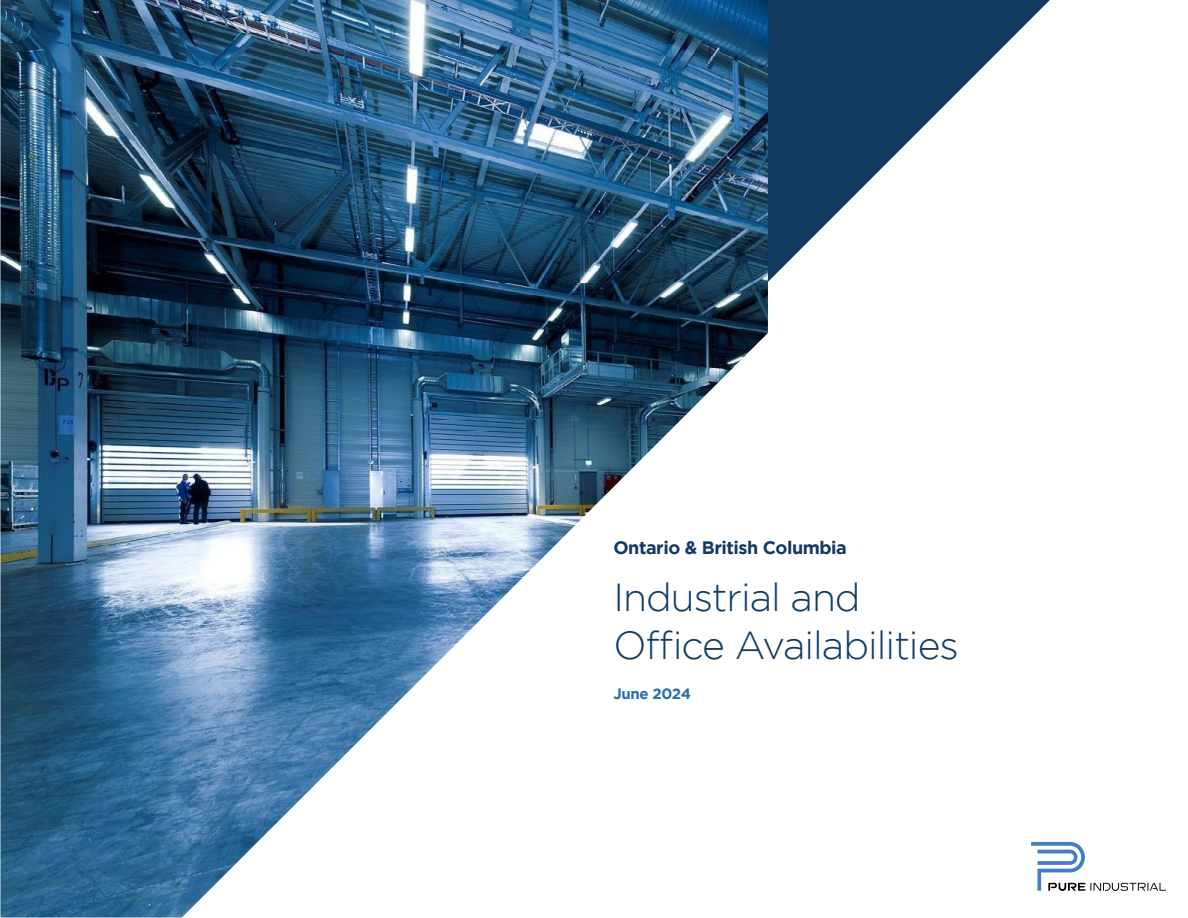
<style>
.page{position:relative;width:1188px;height:918px;background:#fff}
.page>*{position:absolute;margin:0;border:0;box-sizing:border-box;transform-origin:0 0}
.t1{font:300 39px/48px "Gotham";letter-spacing:-.025em;color:#113c63}
.t2{font:700 18px "Gotham";letter-spacing:-.025em;color:#133b62}
.t3{font:700 15px "Gotham";letter-spacing:-.025em;color:#2b70a8}
</style>
<div class="page">
<svg style="left:768px;top:0;width:282px;height:282px"></svg>
<img style="left:0;top:0;width:768px;height:917px">
<svg style="left:1031px;top:842px;width:135px;height:49px"></svg>
<p class="t2" style="left:613px;top:537px;width:235px">Ontario &amp; British Columbia</p>
<p class="t1" style="left:613px;top:572px;width:347px">Industrial and<br>Office Availabilities</p>
<p class="t3" style="left:613px;top:685px;width:79px">June 2024</p>
</div>
